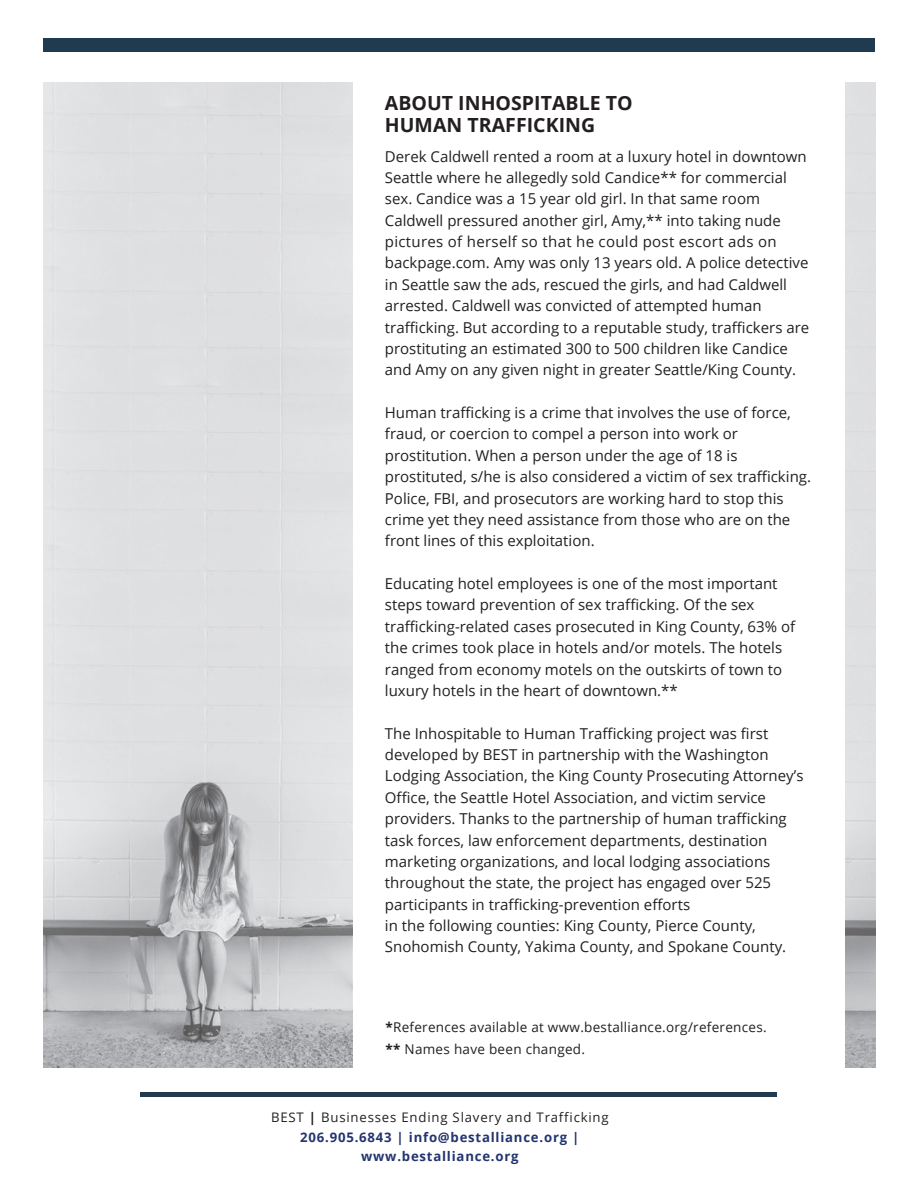
<style>
.page{position:relative;width:918px;height:1188px;background:#fff}
.page>*{position:absolute;margin:0;border:0;box-sizing:border-box;transform-origin:0 0}
.t1{font:700 19.5px "Open Sans";letter-spacing:.005em;color:#231f20}
.t2{font:15px/21.3px "Open Sans";color:#231f20}
.t3{font:15px "Open Sans";letter-spacing:.02em;color:#231f20}
.t4{font:13.5px "Open Sans";letter-spacing:.02em;color:#231f20}
.t5{font:700 13.2px/19.8px "Open Sans";letter-spacing:.06em;color:#233570;text-align:center}
.t6{font:13.2px "Open Sans";letter-spacing:.06em;color:#231f20}
.s1{font-weight:700}
</style>
<div class="page">
<img style="left:43px;top:83px;width:309px;height:984px">
<img style="left:846px;top:83px;width:29px;height:984px">
<div style="left:43px;top:38px;width:832px;height:14px;background:#203a4f"></div>
<div style="left:140px;top:1092px;width:637px;height:5px;background:#203a4f"></div>
<p class="t1" style="left:385px;top:89px;width:249px">ABOUT INHOSPITABLE TO</p>
<p class="t1" style="left:385px;top:111px;width:212px">HUMAN TRAFFICKING</p>
<p class="t2" style="left:385px;top:145px;width:423px">Derek Caldwell rented a room at a luxury hotel in downtown Seattle where he allegedly sold Candice** for commercial sex. Candice was a 15 year old girl. In that same room Caldwell pressured another girl, Amy,** into taking nude</p>
<p class="t3" style="left:385px;top:231px;width:393px">pictures of herself so that he could post escort ads on</p>
<p class="t2" style="left:385px;top:252px;width:426px">backpage.com. Amy was only 13 years old. A police detective in Seattle saw the ads, rescued the girls, and had Caldwell arrested. Caldwell was convicted of attempted human trafficking. But according to a reputable study, traffickers are prostituting an estimated 300 to 500 children like Candice and Amy on any given night in greater Seattle/King County.</p>
<p class="t2" style="left:385px;top:402px;width:408px">Human trafficking is a crime that involves the use of force,</p>
<p class="t2" style="left:385px;top:423px;width:428px">fraud, or coercion to compel a person into work or prostitution. When a person under the age of 18 is prostituted, s/he is also considered a victim of sex trafficking.<br>Police, FBI, and prosecutors are working hard to stop this crime yet they need assistance from those who are on the front lines of this exploitation.</p>
<p class="t2" style="left:385px;top:573px;width:412px">Educating hotel employees is one of the most important steps toward prevention of sex trafficking. Of the sex trafficking-related cases prosecuted in King County, 63% of the crimes took place in hotels and/or motels. The hotels ranged from economy motels on the outskirts of town to luxury hotels in the heart of downtown.**</p>
<p class="t2" style="left:385px;top:722px;width:385px">The Inhospitable to Human Trafficking project was first</p>
<p class="t2" style="left:385px;top:744px;width:420px">developed by BEST in partnership with the Washington Lodging Association, the King County Prosecuting Attorney’s Office, the Seattle Hotel Association, and victim service providers. Thanks to the partnership of human trafficking task forces, law enforcement departments, destination marketing organizations, and local lodging associations throughout the state, the project has engaged over 525 participants in trafficking-prevention efforts</p>
<p class="t2" style="left:385px;top:915px;width:403px">in the following counties: King County, Pierce County,<br>Snohomish County, Yakima County, and Spokane County.</p>
<p class="t4" style="left:386px;top:1017px;width:383px"><span class="s1">*</span>References available at www.bestalliance.org/references.</p>
<p class="t4" style="left:386px;top:1040px;width:201px"><span class="s1">**</span> Names have been changed.</p>
<p class="t6" style="left:271px;top:1108px;width:339px">BEST <span class="s1">|</span> Businesses Ending Slavery and Trafficking</p>
<p class="t5" style="left:300px;top:1127px;width:281px">206.905.6843 | info@bestalliance.org | www.bestalliance.org</p>
</div>
